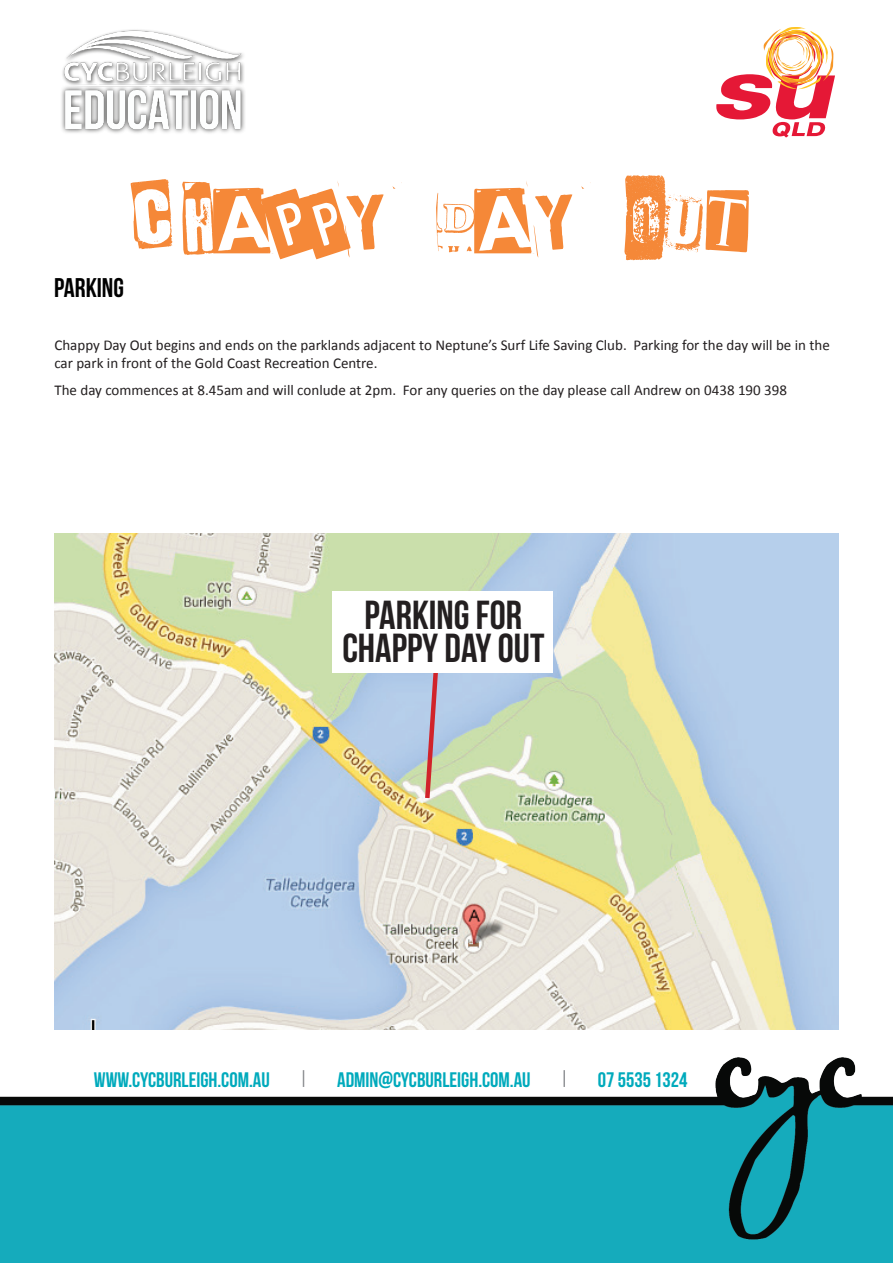
<style>
.page{position:relative;width:893px;height:1263px;background:#fff}
.page>*{position:absolute;margin:0;border:0;box-sizing:border-box;transform-origin:0 0}
.t1{font:72px "Black Casper";color:#f58838}
.t2{font:40.5px/33.6px "Bebas Neue";color:#231f20;text-align:center}
.t3{font:27px "Bebas Neue";color:#000}
.t4{font:21px "Bebas Neue";color:#00aabc}
.t5{font:15px/18px "Calibri";color:#231f20}
</style>
<div class="page">
<img style="left:61px;top:29px;width:184px;height:104px">
<img style="left:0;top:1057px;width:893px;height:206px">
<svg style="left:303px;top:1070px;width:1px;height:17px"></svg>
<svg style="left:563px;top:1070px;width:2px;height:17px"></svg>
<svg style="left:716px;top:27px;width:119px;height:111px"></svg>
<img style="left:54px;top:534px;width:785px;height:496px">
<svg style="left:422px;top:672px;width:19px;height:131px"></svg>
<div style="left:332px;top:590px;width:221px;height:82px;background:#fff"></div>
<h1 class="t1" style="left:125px;top:168px;width:627px">CHAPPY DAY OUT</h1>
<h3 class="t3" style="left:54px;top:272px;width:72px">PARKING</h3>
<p class="t5" style="left:54px;top:336px;width:777px">Chappy Day Out begins and ends on the parklands adjacent to Neptune’s Surf Life Saving Club. Parking for the day will be in the car park in front of the Gold Coast Recreation Centre.</p>
<p class="t5" style="left:54px;top:381px;width:734px">The day commences at 8.45am and will conlude at 2pm. For any queries on the day please call Andrew on 0438 190 398</p>
<h2 class="t2" style="left:342px;top:597px;width:204px">PARKING FOR<br>CHAPPY DAY OUT</h2>
<h3 class="t4" style="left:94px;top:1068px;width:177px">WWW.CYCBURLEIGH.COM.AU</h3>
<h3 class="t4" style="left:337px;top:1068px;width:195px">ADMIN@CYCBURLEIGH.COM.AU</h3>
<h3 class="t4" style="left:598px;top:1068px;width:91px">07 5535 1324</h3>
</div>
